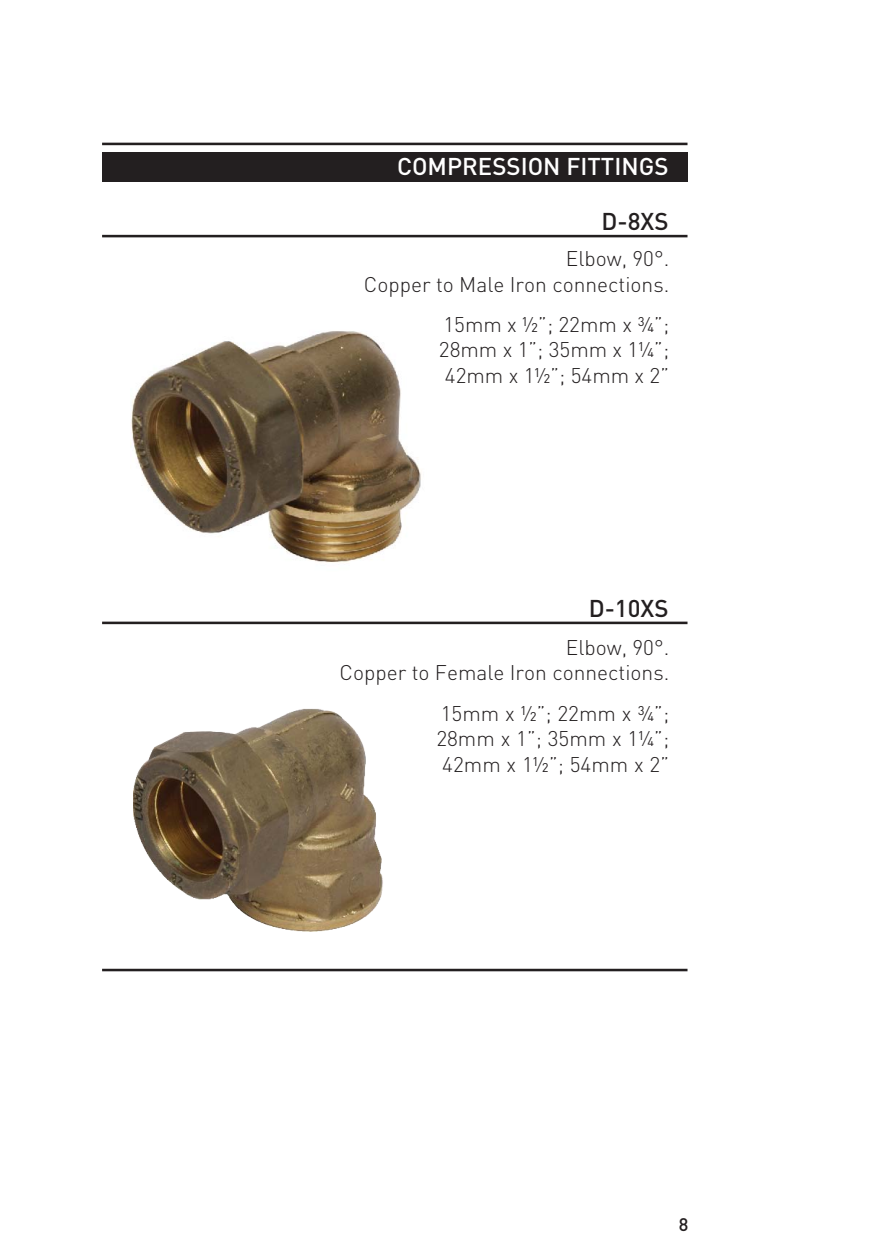
<style>
.page{position:relative;width:893px;height:1259px;background:#fff}
.page>*{position:absolute;margin:0;border:0;box-sizing:border-box;transform-origin:0 0}
.t1{font:500 24px "DIN";color:#fff}
.t2{font:500 24px "DIN";color:#231f20}
.t3{font:300 21px/25.5px "DIN";color:#231f20;text-align:right}
.t4{font:500 18px "DIN";color:#231f20}
</style>
<div class="page">
<img style="left:130px;top:331px;width:291px;height:232px">
<hr style="left:102px;top:143px;width:585px;height:2px;background:#231f20">
<div style="left:102px;top:152px;width:585px;height:30px;background:#231f20"></div>
<hr style="left:102px;top:968px;width:585px;height:3px;background:#231f20">
<hr style="left:102px;top:235px;width:585px;height:2px;background:#231f20">
<hr style="left:102px;top:621px;width:585px;height:3px;background:#231f20">
<img style="left:134px;top:709px;width:249px;height:222px">
<p class="t1" style="left:397px;top:158px;width:273px">COMPRESSION FITTINGS</p>
<p class="t2" style="left:601px;top:213px;width:69px">D-8XS</p>
<p class="t3" style="left:364px;top:249px;width:307px">Elbow, 90°.<br>Copper to Male Iron connections.</p>
<p class="t3" style="left:439px;top:314px;width:232px;text-align:justify">15mm x ½”; 22mm x ¾”; 28mm x 1”; 35mm x 1¼”; 42mm x 1½”; 54mm x 2”</p>
<p class="t2" style="left:589px;top:600px;width:81px">D-10XS</p>
<p class="t3" style="left:340px;top:637px;width:331px">Elbow, 90°.<br>Copper to Female Iron connections.</p>
<p class="t3" style="left:436px;top:703px;width:234px;text-align:justify">15mm x ½”; 22mm x ¾”; 28mm x 1”; 35mm x 1¼”; 42mm x 1½”; 54mm x 2”</p>
<p class="t4" style="left:679px;top:1217px;width:11px">8</p>
</div>
